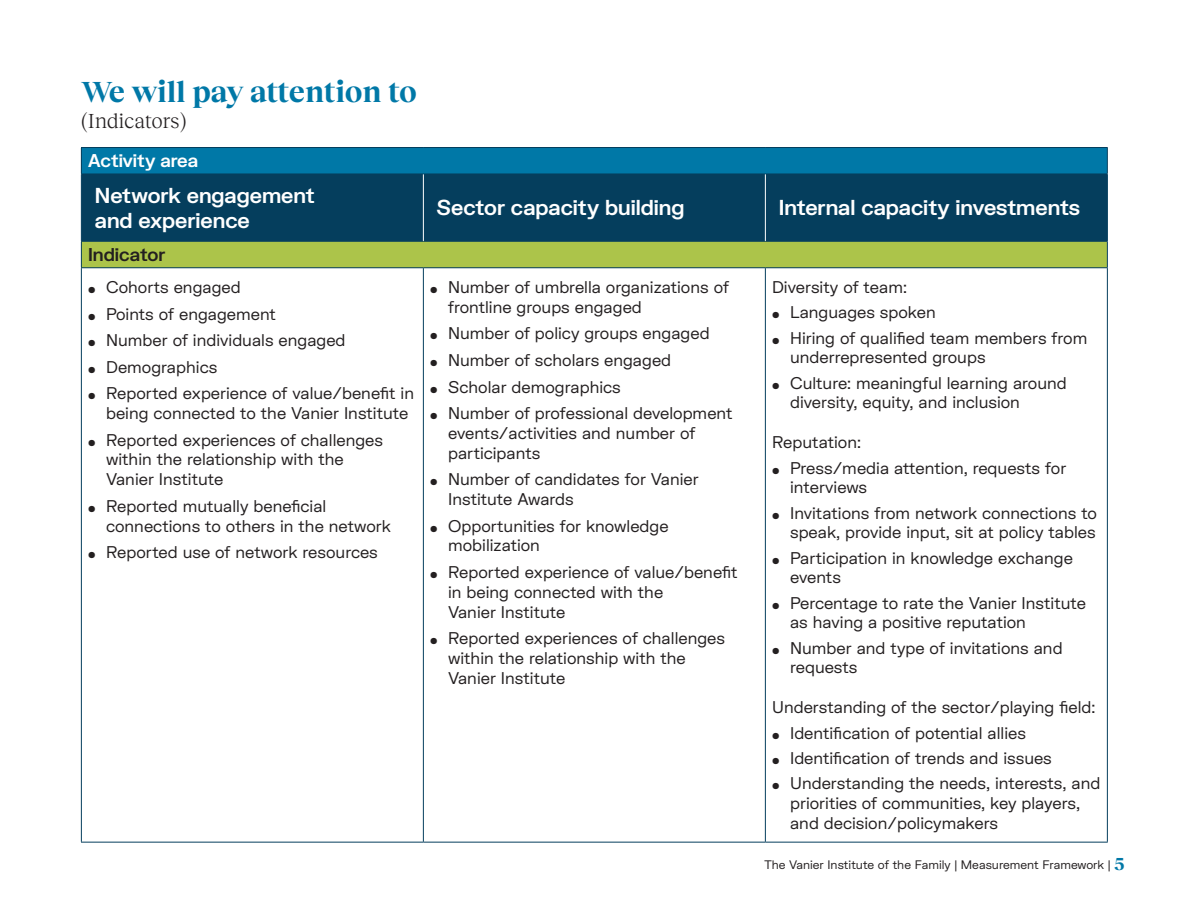
<style>
.page{position:relative;width:1188px;height:918px;background:#fff}
.page>*{position:absolute;margin:0;border:0;box-sizing:border-box;transform-origin:0 0}
.t1{font:700 30px "Reckless Neue";letter-spacing:-.01em;color:#0078a7}
.t2{font:700 21px/25.2px "FK Grotesk";color:#fff}
.t3{font:21px "Reckless Neue";color:#231f20}
.t4{font:700 18px "FK Grotesk";color:#fff}
.t5{font:700 18px "FK Grotesk";color:#231f20}
.t6{font:16.5px/19.8px "FK Grotesk";color:#231f20}
.t7{font:12px "FK Grotesk";color:#231f20}
.s1{font-size:12px}
.s2{font-family:"Reckless Neue";font-weight:700;font-size:18px;color:#0078a7}
</style>
<div class="page">
<div style="left:81px;top:148px;width:1026px;height:26px;background:#0078a7"></div>
<div style="left:82px;top:175px;width:1025px;height:66px;background:#053e5d"></div>
<div style="left:81px;top:241px;width:1026px;height:27px;background:#acc44a"></div>
<hr style="left:81px;top:147px;width:342px;height:1px;background:#053e5d">
<svg style="left:81px;top:148px;width:1px;height:26px"></svg>
<hr style="left:423px;top:147px;width:342px;height:1px;background:#053e5d">
<hr style="left:765px;top:147px;width:343px;height:1px;background:#053e5d">
<svg style="left:1107px;top:148px;width:1px;height:26px"></svg>
<hr style="left:81px;top:174px;width:342px;height:1px;background:#053e5d">
<hr style="left:81px;top:174px;width:1px;height:67px;background:#053e5d">
<hr style="left:423px;top:174px;width:342px;height:1px;background:#053e5d">
<hr style="left:765px;top:174px;width:343px;height:1px;background:#053e5d">
<hr style="left:1107px;top:174px;width:1px;height:67px;background:#053e5d">
<hr style="left:81px;top:241px;width:342px;height:1px;background:#053e5d">
<svg style="left:81px;top:242px;width:1px;height:25px"></svg>
<hr style="left:423px;top:241px;width:342px;height:1px;background:#053e5d">
<hr style="left:765px;top:241px;width:343px;height:1px;background:#053e5d">
<svg style="left:1107px;top:242px;width:1px;height:25px"></svg>
<hr style="left:81px;top:267px;width:342px;height:1px;background:#053e5d">
<hr style="left:81px;top:268px;width:1px;height:574px;background:#053e5d">
<hr style="left:423px;top:267px;width:342px;height:1px;background:#053e5d">
<hr style="left:423px;top:268px;width:1px;height:574px;background:#053e5d">
<hr style="left:765px;top:267px;width:343px;height:1px;background:#053e5d">
<hr style="left:765px;top:268px;width:1px;height:574px;background:#053e5d">
<hr style="left:1107px;top:268px;width:1px;height:574px;background:#053e5d">
<hr style="left:81px;top:842px;width:342px;height:1px;background:#053e5d">
<hr style="left:423px;top:842px;width:342px;height:1px;background:#053e5d">
<hr style="left:765px;top:842px;width:343px;height:1px;background:#053e5d">
<hr style="left:423px;top:174px;width:1px;height:67px;background:#fff">
<hr style="left:765px;top:174px;width:1px;height:67px;background:#fff">
<h1 class="t1" style="left:81px;top:70px;width:338px">We will pay attention to</h1>
<p class="t3" style="left:81px;top:106px;width:107px">(Indicators)</p>
<p class="t4" style="left:88px;top:150px;width:112px">Activity area</p>
<p class="t2" style="left:95px;top:183px;width:221px">Network engagement and experience</p>
<p class="t5" style="left:88px;top:244px;width:79px">Indicator</p>
<p class="t6" style="left:88px;top:278px;width:154px"><span class="s1">•</span> Cohorts engaged</p>
<p class="t6" style="left:88px;top:305px;width:189px"><span class="s1">•</span> Points of engagement</p>
<p class="t6" style="left:88px;top:331px;width:259px"><span class="s1">•</span> Number of individuals engaged</p>
<p class="t6" style="left:88px;top:358px;width:131px"><span class="s1">•</span> Demographics</p>
<p class="t6" style="left:106px;top:384px;width:309px;text-indent:-18px"><span class="s1">•</span> Reported experience of value/benefit in being connected to the Vanier Institute</p>
<p class="t6" style="left:106px;top:431px;width:278px;text-indent:-18px"><span class="s1">•</span> Reported experiences of challenges within the relationship with the<br>Vanier Institute</p>
<p class="t6" style="left:106px;top:497px;width:286px;text-indent:-18px"><span class="s1">•</span> Reported mutually beneficial connections to others in the network</p>
<p class="t6" style="left:88px;top:543px;width:291px"><span class="s1">•</span> Reported use of network resources</p>
<p class="t2" style="left:437px;top:196px;width:249px">Sector capacity building</p>
<p class="t2" style="left:779px;top:196px;width:303px">Internal capacity investments</p>
<p class="t6" style="left:448px;top:278px;width:282px;text-indent:-18px"><span class="s1">•</span> Number of umbrella organizations of frontline groups engaged</p>
<p class="t6" style="left:430px;top:324px;width:281px"><span class="s1">•</span> Number of policy groups engaged</p>
<p class="t6" style="left:430px;top:351px;width:243px"><span class="s1">•</span> Number of scholars engaged</p>
<p class="t6" style="left:430px;top:377px;width:192px"><span class="s1">•</span> Scholar demographics</p>
<p class="t6" style="left:448px;top:404px;width:286px;text-indent:-18px"><span class="s1">•</span> Number of professional development events/activities and number of participants</p>
<p class="t6" style="left:448px;top:470px;width:252px;text-indent:-18px"><span class="s1">•</span> Number of candidates for Vanier<br>Institute Awards</p>
<p class="t6" style="left:448px;top:517px;width:222px;text-indent:-18px"><span class="s1">•</span> Opportunities for knowledge mobilization</p>
<p class="t6" style="left:448px;top:563px;width:291px;text-indent:-18px"><span class="s1">•</span> Reported experience of value/benefit in being connected with the<br>Vanier Institute</p>
<p class="t6" style="left:448px;top:629px;width:278px;text-indent:-18px"><span class="s1">•</span> Reported experiences of challenges within the relationship with the<br>Vanier Institute</p>
<p class="t6" style="left:772px;top:278px;width:136px">Diversity of team:</p>
<p class="t6" style="left:772px;top:303px;width:165px"><span class="s1">•</span> Languages spoken</p>
<p class="t6" style="left:790px;top:328px;width:299px;text-indent:-18px"><span class="s1">•</span> Hiring of qualified team members from underrepresented groups</p>
<p class="t6" style="left:790px;top:373px;width:278px;text-indent:-18px"><span class="s1">•</span> Culture: meaningful learning around diversity, equity, and inclusion</p>
<p class="t6" style="left:772px;top:433px;width:90px">Reputation:</p>
<p class="t6" style="left:790px;top:458px;width:278px;text-indent:-18px"><span class="s1">•</span> Press/media attention, requests for interviews</p>
<p class="t6" style="left:772px;top:503px;width:326px;text-align:right"><span class="s1">•</span> Invitations from network connections to speak, provide input, sit at policy tables</p>
<p class="t6" style="left:790px;top:548px;width:284px;text-indent:-18px"><span class="s1">•</span> Participation in knowledge exchange events</p>
<p class="t6" style="left:790px;top:593px;width:297px;text-indent:-18px"><span class="s1">•</span> Percentage to rate the Vanier Institute as having a positive reputation</p>
<p class="t6" style="left:790px;top:638px;width:274px;text-indent:-18px"><span class="s1">•</span> Number and type of invitations and requests</p>
<p class="t6" style="left:772px;top:698px;width:325px">Understanding of the sector/playing field:</p>
<p class="t6" style="left:772px;top:724px;width:255px"><span class="s1">•</span> Identification of potential allies</p>
<p class="t6" style="left:772px;top:749px;width:281px"><span class="s1">•</span> Identification of trends and issues</p>
<p class="t6" style="left:790px;top:774px;width:312px;text-indent:-18px"><span class="s1">•</span> Understanding the needs, interests, and priorities of communities, key players, and decision/policymakers</p>
<p class="t7" style="left:764px;top:858px;width:361px">The Vanier Institute of the Family | Measurement Framework | <span class="s2">5</span></p>
</div>
